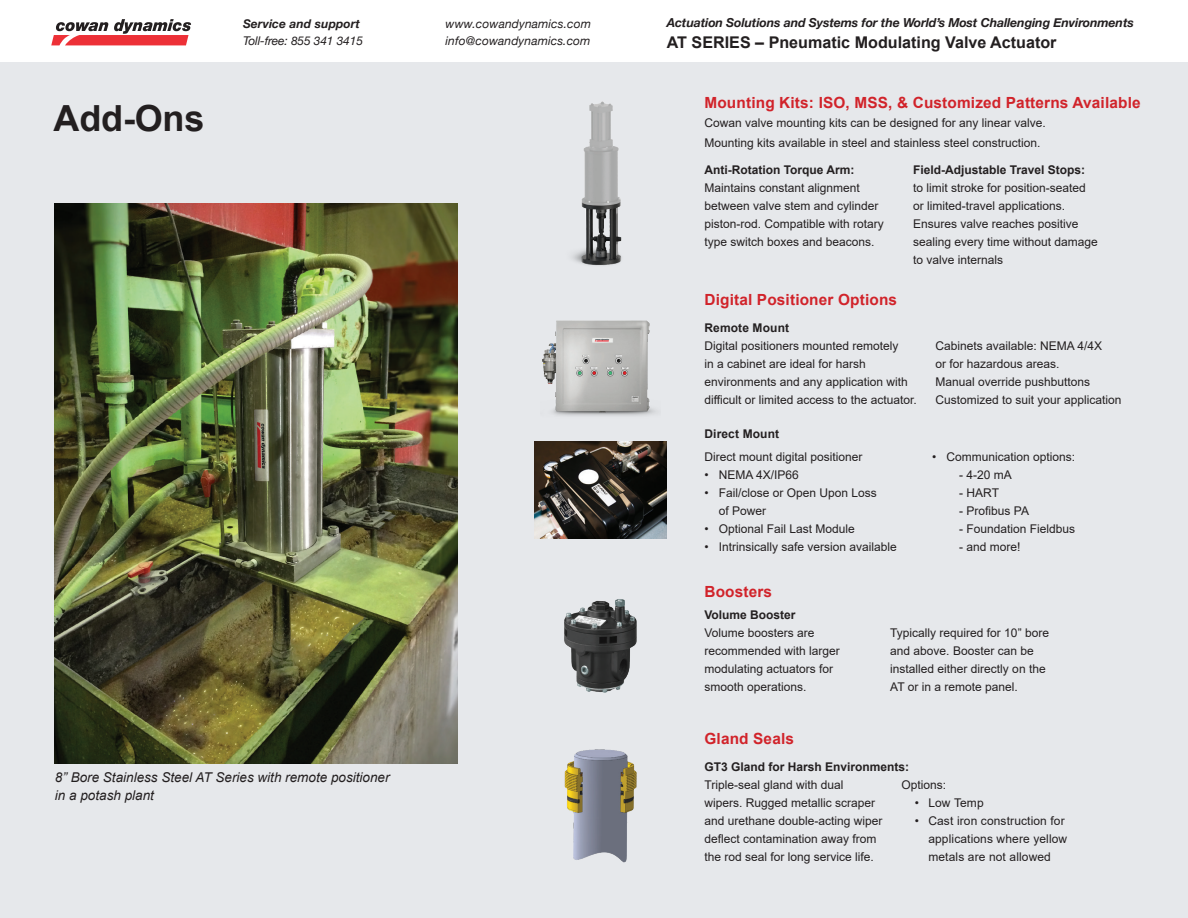
<style>
.page{position:relative;width:1188px;height:918px;background:#fff}
.page>*{position:absolute;margin:0;border:0;box-sizing:border-box;transform-origin:0 0}
.t1{font:700 36px "Arial";letter-spacing:-.005em;color:#231f20}
.t2{font:700 16.2px "Arial";color:#231f20}
.t3{font:700 15.3px "Arial";letter-spacing:.01em;color:#d1232a}
.t4{font:italic 13.5px/18px "Arial";color:#231f20}
.t5{font:italic 700 12.3px "Helvetica Neue";letter-spacing:-.01em;color:#231f20}
.t6{font:12px/18px "Arial";color:#231f20}
.t7{font:700 12px "Arial";color:#231f20}
.t8{font:italic 12px "Helvetica Neue";letter-spacing:.01em;color:#231f20}
.t9{font:italic 12px "Helvetica Neue";letter-spacing:-.01em;color:#231f20}
.t10{font:italic 700 12px "Helvetica Neue";letter-spacing:.01em;color:#231f20}
.s1{color:#fff}
</style>
<div class="page">
<svg style="left:51px;top:19px;width:140px;height:26px"></svg>
<div style="left:0;top:62px;width:1188px;height:856px;background:#e6e8eb"></div>
<img style="left:55px;top:203px;width:403px;height:560px">
<img style="left:542px;top:320px;width:115px;height:96px">
<img style="left:534px;top:441px;width:133px;height:98px">
<img style="left:572px;top:101px;width:50px;height:165px">
<img style="left:564px;top:749px;width:73px;height:113px">
<img style="left:564px;top:599px;width:73px;height:94px">
<h1 class="t1" style="left:54px;top:93px;width:152px">Add-Ons</h1>
<p class="t10" style="left:243px;top:16px;width:119px">Service and support</p>
<p class="t8" style="left:446px;top:17px;width:147px">www.cowandynamics.com</p>
<p class="t9" style="left:243px;top:34px;width:122px">Toll-free: 855 341 3415</p>
<p class="t8" style="left:446px;top:34px;width:147px">info@cowandynamics.com</p>
<p class="t4" style="left:55px;top:768px;width:336px">8” Bore Stainless Steel AT Series with remote positioner in a potash plant</p>
<p class="t5" style="left:667px;top:15px;width:469px">Actuation Solutions and Systems for the World’s Most Challenging Environments</p>
<h2 class="t2" style="left:667px;top:30px;width:398px">AT SERIES – Pneumatic Modulating Valve Actuator<span class="s1">r</span></h2>
<p class="t3" style="left:704px;top:92px;width:438px">Mounting Kits: ISO, MSS, &amp; Customized Patterns Available</p>
<p class="t6" style="left:704px;top:113px;width:343px;line-height:19.5px">Cowan valve mounting kits can be designed for any linear valve.<br>Mounting kits available in steel and stainless steel construction.</p>
<p class="t7" style="left:704px;top:161px;width:151px">Anti-Rotation Torque Arm:</p>
<p class="t6" style="left:704px;top:179px;width:181px">Maintains constant alignment between valve stem and cylinder piston-rod. Compatible with rotary type switch boxes and beacons.</p>
<p class="t3" style="left:704px;top:288px;width:194px">Digital Positioner Options</p>
<p class="t7" style="left:704px;top:320px;width:86px">Remote Mount</p>
<p class="t7" style="left:913px;top:161px;width:174px">Field-Adjustable Travel Stops:</p>
<p class="t6" style="left:913px;top:179px;width:186px">to limit stroke for position-seated or limited-travel applications.<br>Ensures valve reaches positive sealing every time without damage to valve internals</p>
<p class="t6" style="left:704px;top:337px;width:214px">Digital positioners mounted remotely<br>in a cabinet are ideal for harsh environments and any application with difficult or limited access to the actuator.</p>
<p class="t6" style="left:935px;top:337px;width:188px">Cabinets available: NEMA 4/4X<br>or for hazardous areas.<br>Manual override pushbuttons<br>Customized to suit your application</p>
<p class="t7" style="left:704px;top:425px;width:76px">Direct Mount</p>
<p class="t6" style="left:704px;top:448px;width:160px">Direct mount digital positioner</p>
<p class="t6" style="left:704px;top:466px;width:96px">• NEMA 4X/IP66</p>
<p class="t6" style="left:719px;top:484px;width:160px;text-indent:-14px">• Fail/close or Open Upon Loss of Power</p>
<p class="t6" style="left:704px;top:520px;width:152px">• Optional Fail Last Module</p>
<p class="t6" style="left:704px;top:538px;width:194px">• Intrinsically safe version available</p>
<p class="t3" style="left:704px;top:581px;width:69px">Boosters</p>
<p class="t6" style="left:932px;top:448px;width:144px">• Communication options:</p>
<p class="t6" style="left:959px;top:466px;width:54px">- 4-20 mA</p>
<p class="t6" style="left:959px;top:484px;width:41px">- HART</p>
<p class="t6" style="left:959px;top:502px;width:71px">- Profibus PA</p>
<p class="t6" style="left:959px;top:520px;width:118px">- Foundation Fieldbus</p>
<p class="t6" style="left:959px;top:538px;width:63px">- and more!</p>
<p class="t7" style="left:704px;top:607px;width:93px">Volume Booster</p>
<p class="t6" style="left:704px;top:624px;width:137px">Volume boosters are recommended with larger modulating actuators for smooth operations.</p>
<p class="t6" style="left:890px;top:624px;width:160px">Typically required for 10” bore and above. Booster can be installed either directly on the<br>AT or in a remote panel.</p>
<p class="t3" style="left:704px;top:728px;width:91px">Gland Seals</p>
<p class="t7" style="left:704px;top:758px;width:206px">GT3 Gland for Harsh Environments:</p>
<p class="t6" style="left:704px;top:776px;width:180px">Triple-seal gland with dual wipers. Rugged metallic scraper and urethane double-acting wiper deflect contamination away from the rod seal for long service life.</p>
<p class="t6" style="left:901px;top:776px;width:46px">Options:</p>
<p class="t6" style="left:915px;top:794px;width:70px">• Low Temp</p>
<p class="t6" style="left:928px;top:812px;width:140px;text-indent:-14px">• Cast iron construction for applications where yellow metals are not allowed</p>
</div>
